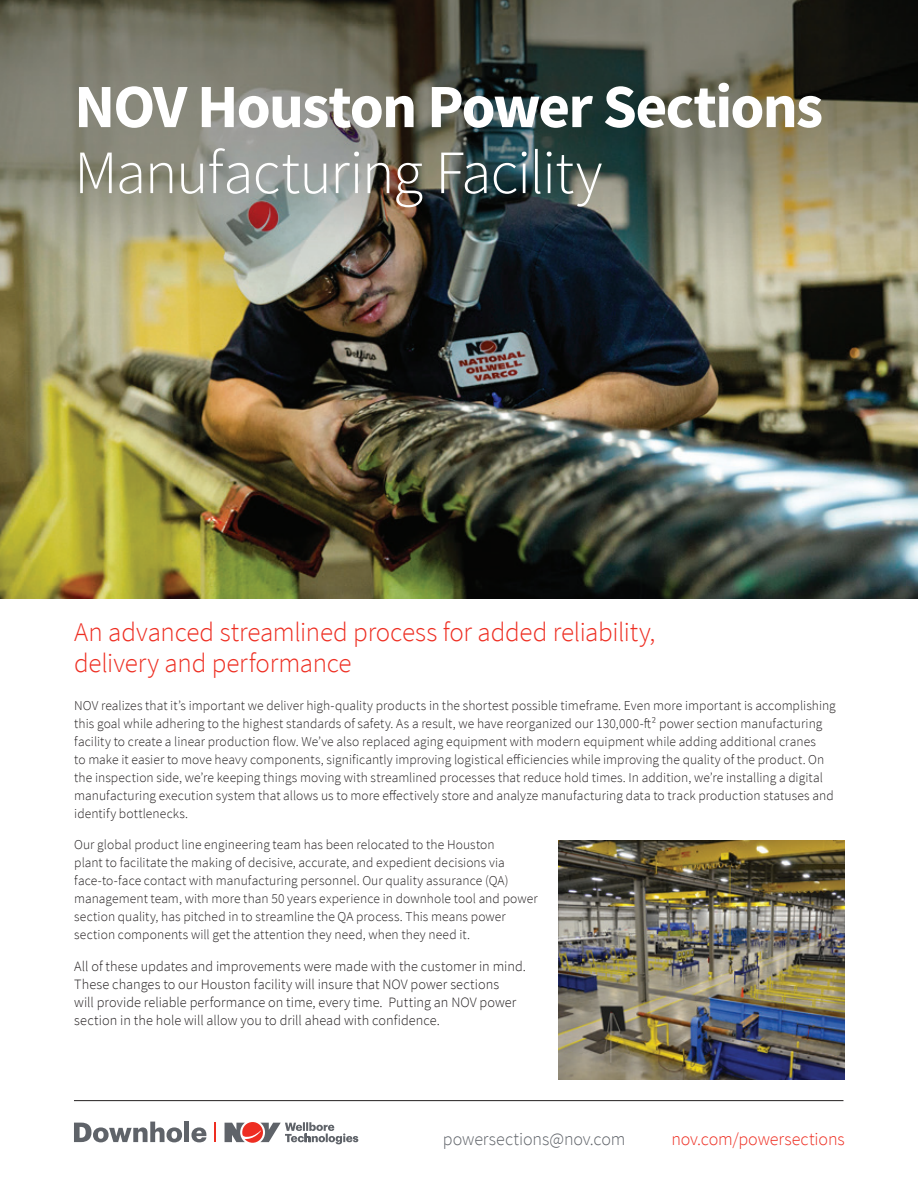
<style>
.page{position:relative;width:918px;height:1188px;background:#fff}
.page>*{position:absolute;margin:0;border:0;box-sizing:border-box;transform-origin:0 0}
.t1{font:700 61.5px "Source Sans Pro";letter-spacing:-.03em;color:#fff}
.t2{font:300 61.5px "Source Sans Pro";letter-spacing:-.02em;color:#fff}
.t3{font:300 27px/31.5px "Source Sans Pro";letter-spacing:-.01em;color:#ee2e22}
.t4{font:300 18px "Source Sans Pro";letter-spacing:-.005em;color:#5f6369}
.t5{font:300 18px "Source Sans Pro";letter-spacing:-.005em;color:#ee2e22}
.t6{font:300 14.25px/18px "Source Sans Pro";letter-spacing:.005em;color:#231f20}
.t7{font:300 13.5px/18px "Source Sans Pro";letter-spacing:.005em;color:#231f20}
</style>
<div class="page">
<hr style="left:74px;top:1100px;width:769px;height:1px;background:#231f20">
<svg style="left:214px;top:1123px;width:2px;height:19px"></svg>
<svg style="left:225px;top:1122px;width:133px;height:22px"></svg>
<svg style="left:74px;top:1122px;width:108px;height:20px"></svg>
<div style="left:184px;top:1122px;width:5px;height:20px;background:#5f6369"></div>
<svg style="left:191px;top:1127px;width:15px;height:15px"></svg>
<img style="left:0;top:0;width:918px;height:598px">
<img style="left:558px;top:840px;width:287px;height:240px">
<h1 class="t1" style="left:74px;top:65px;width:750px">NOV Houston Power Sections</h1>
<h1 class="t2" style="left:74px;top:135px;width:530px">Manufacturing Facility</h1>
<h2 class="t3" style="left:74px;top:616px;width:583px">An advanced streamlined process for added reliability, delivery and performance</h2>
<p class="t7" style="left:74px;top:697px;width:763px">NOV realizes that it’s important we deliver high-quality products in the shortest possible timeframe. Even more important is accomplishing this goal while adhering to the highest standards of safety. As a result, we have reorganized our 130,000-ft² power section manufacturing facility to create a linear production flow. We’ve also replaced aging equipment with modern equipment while adding additional cranes<br>to make it easier to move heavy components, significantly improving logistical efficiencies while improving the quality of the product. On the inspection side, we’re keeping things moving with streamlined processes that reduce hold times. In addition, we’re installing a digital manufacturing execution system that allows us to more effectively store and analyze manufacturing data to track production statuses and identify bottlenecks.</p>
<p class="t7" style="left:74px;top:836px;width:465px">Our global product line engineering team has been relocated to the Houston<br>plant to facilitate the making of decisive, accurate, and expedient decisions via face-to-face contact with manufacturing personnel. Our quality assurance (QA) management team, with more than 50 years experience in downhole tool and power section quality, has pitched in to streamline the QA process. This means power section components will get the attention they need, when they need it.</p>
<p class="t6" style="left:74px;top:957px;width:453px">All of these updates and improvements were made with the customer in mind.<br>These changes to our Houston facility will insure that NOV power sections<br>will provide reliable performance on time, every time. Putting an NOV power section in the hole will allow you to drill ahead with confidence.</p>
<h3 class="t4" style="left:443px;top:1128px;width:184px">powersections@nov.com</h3>
<h3 class="t5" style="left:671px;top:1128px;width:175px">nov.com/powersections</h3>
</div>
